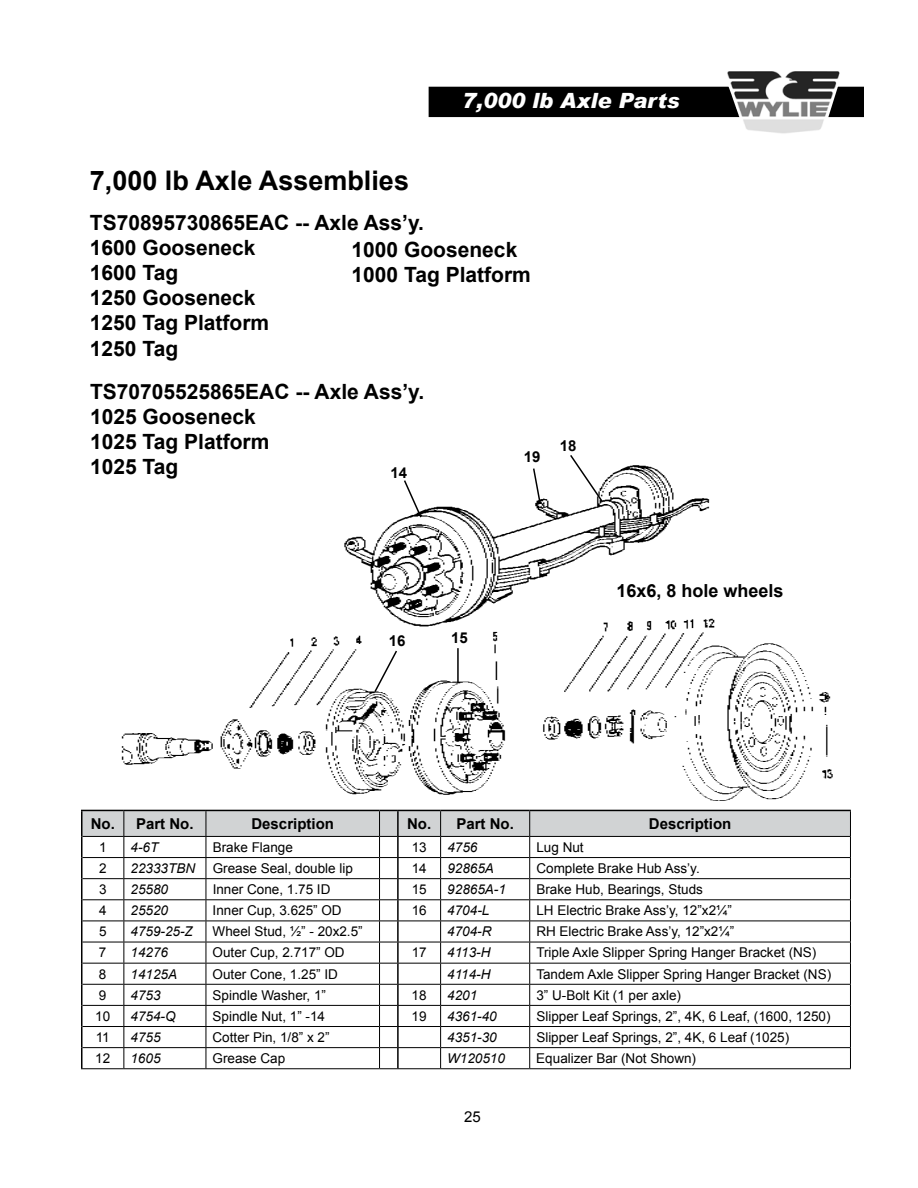
<style>
.page{position:relative;width:918px;height:1188px;background:#fff}
.page>*{position:absolute;margin:0;border:0;box-sizing:border-box;transform-origin:0 0}
.t1{font:700 27px "Arial";color:#000}
.t2{font:700 21px/25.2px "Arial";color:#000}
.t3{font:italic 900 21px "Arial";color:#fff}
.t4{font:700 18px "Arial";color:#000}
.t5{font:700 15px "Arial";color:#000}
.t6{font:15px "Arial";color:#000}
.t7{font:13.5px "Arial";color:#000}
.t8{font:italic 13.5px "Arial";color:#000}
</style>
<div class="page">
<div style="left:429px;top:87px;width:434px;height:29px;background:#000"></div>
<div style="left:429px;top:87px;width:435px;height:30px;border:2px solid #000"></div>
<img style="left:724px;top:71px;width:109px;height:63px">
<img style="left:121px;top:465px;width:712px;height:336px">
<svg style="left:81px;top:810px;width:770px;height:259px"></svg>
<hr style="left:398px;top:1068px;width:43px;height:1px;background:#000">
<hr style="left:441px;top:1068px;width:89px;height:1px;background:#000">
<hr style="left:530px;top:1068px;width:321px;height:1px;background:#000">
<hr style="left:398px;top:857px;width:43px;height:1px;background:#000">
<hr style="left:441px;top:857px;width:89px;height:1px;background:#000">
<hr style="left:530px;top:857px;width:321px;height:1px;background:#000">
<svg style="left:569px;top:455px;width:35px;height:49px"></svg>
<svg style="left:532px;top:467px;width:10px;height:37px"></svg>
<hr style="left:457px;top:648px;width:2px;height:35px;background:#000">
<svg style="left:403px;top:479px;width:20px;height:40px"></svg>
<svg style="left:373px;top:649px;width:25px;height:45px"></svg>
<h1 class="t1" style="left:90px;top:163px;width:321px">7,000 lb Axle Assemblies</h1>
<h2 class="t3" style="left:462px;top:87px;width:219px">7,000 lb Axle Parts</h2>
<h2 class="t2" style="left:90px;top:210px;width:336px">TS70895730865EAC -- Axle Ass’y.<br>1600 Gooseneck<br>1600 Tag<br>1250 Gooseneck<br>1250 Tag Platform<br>1250 Tag</h2>
<h2 class="t2" style="left:352px;top:237px;width:181px">1000 Gooseneck<br>1000 Tag Platform</h2>
<h2 class="t2" style="left:90px;top:379px;width:336px">TS70705525865EAC -- Axle Ass’y.<br>1025 Gooseneck<br>1025 Tag Platform<br>1025 Tag</h2>
<p class="t5" style="left:390px;top:463px;width:18px">14</p>
<p class="t5" style="left:524px;top:447px;width:18px">19</p>
<p class="t5" style="left:560px;top:436px;width:18px">18</p>
<p class="t5" style="left:389px;top:630px;width:18px">16</p>
<p class="t5" style="left:451px;top:628px;width:18px">15</p>
<h3 class="t4" style="left:616px;top:578px;width:169px">16x6, 8 hole wheels</h3>
<p class="t5" style="left:91px;top:814px;width:104px">No. Part No.</p>
<p class="t5" style="left:251px;top:814px;width:84px">Description</p>
<p class="t5" style="left:407px;top:814px;width:108px">No. Part No.</p>
<p class="t5" style="left:649px;top:814px;width:84px">Description</p>
<p class="t7" style="left:99px;top:838px;width:9px">1</p>
<p class="t8" style="left:131px;top:838px;width:29px">4-6T</p>
<p class="t7" style="left:213px;top:838px;width:82px">Brake Flange</p>
<p class="t7" style="left:412px;top:838px;width:17px">13</p>
<p class="t8" style="left:447px;top:838px;width:32px">4756</p>
<p class="t7" style="left:536px;top:838px;width:49px">Lug Nut</p>
<p class="t7" style="left:99px;top:859px;width:9px">2</p>
<p class="t8" style="left:131px;top:860px;width:66px">22333TBN</p>
<p class="t7" style="left:213px;top:859px;width:142px">Grease Seal, double lip</p>
<p class="t7" style="left:412px;top:859px;width:17px">14</p>
<p class="t8" style="left:447px;top:860px;width:48px">92865A</p>
<p class="t7" style="left:536px;top:859px;width:165px">Complete Brake Hub Ass’y.</p>
<p class="t7" style="left:99px;top:881px;width:9px">3</p>
<p class="t8" style="left:131px;top:881px;width:39px">25580</p>
<p class="t7" style="left:213px;top:881px;width:119px">Inner Cone, 1.75 ID</p>
<p class="t7" style="left:412px;top:881px;width:17px">15</p>
<p class="t8" style="left:447px;top:881px;width:60px">92865A-1</p>
<p class="t7" style="left:536px;top:881px;width:168px">Brake Hub, Bearings, Studs</p>
<p class="t7" style="left:99px;top:902px;width:9px">4</p>
<p class="t8" style="left:131px;top:902px;width:39px">25520</p>
<p class="t7" style="left:213px;top:902px;width:131px">Inner Cup, 3.625” OD</p>
<p class="t7" style="left:412px;top:902px;width:17px">16</p>
<p class="t8" style="left:447px;top:902px;width:44px">4704-L</p>
<p class="t7" style="left:536px;top:902px;width:197px">LH Electric Brake Ass’y, 12”x2¼”</p>
<p class="t7" style="left:99px;top:923px;width:9px">5</p>
<p class="t8" style="left:131px;top:923px;width:64px">4759-25-Z</p>
<p class="t7" style="left:213px;top:923px;width:152px">Wheel Stud, ½” - 20x2.5”</p>
<p class="t8" style="left:447px;top:923px;width:46px">4704-R</p>
<p class="t7" style="left:536px;top:923px;width:199px">RH Electric Brake Ass’y, 12”x2¼”</p>
<p class="t7" style="left:99px;top:944px;width:9px">7</p>
<p class="t8" style="left:131px;top:944px;width:39px">14276</p>
<p class="t7" style="left:213px;top:944px;width:134px">Outer Cup, 2.717” OD</p>
<p class="t7" style="left:412px;top:944px;width:17px">17</p>
<p class="t8" style="left:447px;top:944px;width:45px">4113-H</p>
<p class="t7" style="left:536px;top:944px;width:282px">Triple Axle Slipper Spring Hanger Bracket (NS)</p>
<p class="t7" style="left:99px;top:965px;width:9px">8</p>
<p class="t8" style="left:131px;top:965px;width:48px">14125A</p>
<p class="t7" style="left:213px;top:965px;width:127px">Outer Cone, 1.25” ID</p>
<p class="t8" style="left:447px;top:965px;width:45px">4114-H</p>
<p class="t7" style="left:536px;top:965px;width:296px">Tandem Axle Slipper Spring Hanger Bracket (NS)</p>
<p class="t7" style="left:99px;top:986px;width:9px">9</p>
<p class="t8" style="left:131px;top:986px;width:32px">4753</p>
<p class="t7" style="left:213px;top:986px;width:115px">Spindle Washer, 1”</p>
<p class="t7" style="left:412px;top:986px;width:17px">18</p>
<p class="t8" style="left:447px;top:986px;width:32px">4201</p>
<p class="t7" style="left:536px;top:986px;width:146px">3” U-Bolt Kit (1 per axle)</p>
<p class="t7" style="left:95px;top:1007px;width:17px">10</p>
<p class="t8" style="left:131px;top:1007px;width:47px">4754-Q</p>
<p class="t7" style="left:213px;top:1007px;width:114px">Spindle Nut, 1” -14</p>
<p class="t7" style="left:412px;top:1007px;width:17px">19</p>
<p class="t8" style="left:447px;top:1007px;width:51px">4361-40</p>
<p class="t7" style="left:536px;top:1007px;width:296px">Slipper Leaf Springs, 2”, 4K, 6 Leaf, (1600, 1250)</p>
<p class="t7" style="left:96px;top:1028px;width:16px">11</p>
<p class="t8" style="left:130px;top:1028px;width:32px">4755</p>
<p class="t7" style="left:213px;top:1028px;width:119px">Cotter Pin, 1/8” x 2”</p>
<p class="t8" style="left:447px;top:1028px;width:51px">4351-30</p>
<p class="t7" style="left:536px;top:1028px;width:254px">Slipper Leaf Springs, 2”, 4K, 6 Leaf (1025)</p>
<p class="t7" style="left:95px;top:1049px;width:17px">12</p>
<p class="t8" style="left:130px;top:1050px;width:32px">1605</p>
<p class="t7" style="left:213px;top:1049px;width:74px">Grease Cap</p>
<p class="t8" style="left:447px;top:1050px;width:59px">W120510</p>
<p class="t7" style="left:536px;top:1049px;width:161px">Equalizer Bar (Not Shown)</p>
<p class="t6" style="left:464px;top:1106px;width:18px">25</p>
</div>
